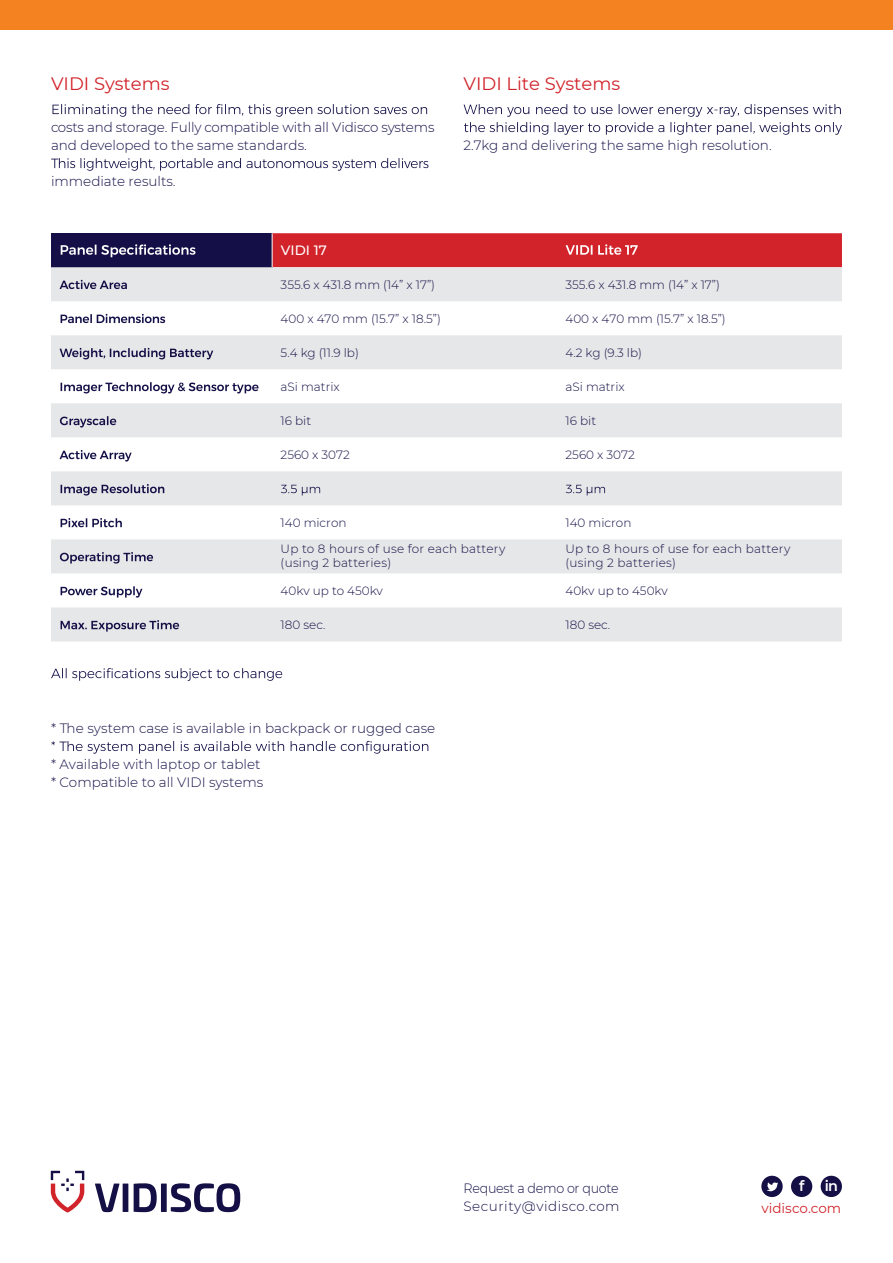
<style>
.page{position:relative;width:893px;height:1263px;background:#fff}
.page>*{position:absolute;margin:0;border:0;box-sizing:border-box;transform-origin:0 0}
.t1{font:18px "Montserrat";color:#d2232a}
.t2{font:600 14.4px "Montserrat";color:#fff}
.t3{font:300 13.5px/18px "Montserrat";color:#141047}
.t4{font:300 13.5px/18px "Montserrat";color:#141047;scale:.94 1}
.t5{font:13.5px "Montserrat";color:#d1232a}
.t6{font:500 13.5px "Montserrat";color:#fff}
.t7{font:300 12px "Montserrat";color:#141047}
.t8{font:300 12px/13.5px "Montserrat";letter-spacing:.02em;color:#141047}
</style>
<div class="page">
<div style="left:0;top:0;width:893px;height:30px;background:#f58220"></div>
<div style="left:51px;top:233px;width:221px;height:34px;background:#141047"></div>
<svg style="left:51px;top:267px;width:791px;height:374px;fill:#e6e7e8"></svg>
<svg style="left:61px;top:244px;width:134px;height:13px"></svg>
<div style="left:272px;top:233px;width:570px;height:34px;background:#d2232a"></div>
<svg style="left:60px;top:280px;width:67px;height:9px"></svg>
<svg style="left:61px;top:314px;width:104px;height:9px"></svg>
<svg style="left:60px;top:348px;width:153px;height:11px;background:#a5a4b6"></svg>
<svg style="left:61px;top:382px;width:197px;height:11px"></svg>
<svg style="left:60px;top:416px;width:56px;height:11px"></svg>
<svg style="left:60px;top:450px;width:72px;height:11px"></svg>
<svg style="left:61px;top:484px;width:103px;height:11px"></svg>
<svg style="left:281px;top:485px;width:39px;height:10px"></svg>
<svg style="left:566px;top:485px;width:39px;height:10px"></svg>
<svg style="left:61px;top:518px;width:61px;height:9px"></svg>
<svg style="left:60px;top:552px;width:93px;height:12px"></svg>
<svg style="left:61px;top:586px;width:81px;height:12px"></svg>
<svg style="left:61px;top:620px;width:118px;height:11px"></svg>
<svg style="left:51px;top:668px;width:231px;height:13px"></svg>
<svg style="left:53px;top:104px;width:374px;height:13px"></svg>
<svg style="left:51px;top:158px;width:377px;height:13px"></svg>
<svg style="left:464px;top:104px;width:378px;height:31px"></svg>
<svg style="left:51px;top:741px;width:377px;height:13px"></svg>
<div style="left:791px;top:1176px;width:21px;height:21px;background:#141046;border-radius:50%"></div>
<div style="left:821px;top:1176px;width:21px;height:21px;background:#141046;border-radius:50%"></div>
<div style="left:761px;top:1176px;width:22px;height:21px;background:#141046;border-radius:50%"></div>
<svg style="left:767px;top:1182px;width:11px;height:9px"></svg>
<svg style="left:95px;top:1183px;width:25px;height:29px"></svg>
<div style="left:123px;top:1183px;width:5px;height:29px;background:#141046"></div>
<svg style="left:134px;top:1183px;width:23px;height:29px"></svg>
<div style="left:161px;top:1183px;width:6px;height:29px;background:#141046"></div>
<svg style="left:171px;top:1183px;width:69px;height:29px"></svg>
<svg style="left:51px;top:1171px;width:33px;height:41px"></svg>
<h1 class="t1" style="left:51px;top:71px;width:120px">VIDI Systems</h1>
<p class="t3" style="left:51px;top:118px;width:385px">costs and storage. Fully compatible with all Vidisco systems and developed to the same standards.</p>
<p class="t3" style="left:51px;top:172px;width:126px">immediate results.</p>
<h1 class="t1" style="left:463px;top:71px;width:158px">VIDI Lite Systems</h1>
<p class="t3" style="left:463px;top:136px;width:310px">2.7kg and delivering the same high resolution.</p>
<p class="t6" style="left:281px;top:240px;width:47px">VIDI 17</p>
<p class="t7" style="left:281px;top:277px;width:156px">355.6 x 431.8 mm (14” x 17”)</p>
<p class="t7" style="left:566px;top:277px;width:156px">355.6 x 431.8 mm (14” x 17”)</p>
<p class="t7" style="left:281px;top:311px;width:162px">400 x 470 mm (15.7” x 18.5”)</p>
<p class="t7" style="left:566px;top:311px;width:162px">400 x 470 mm (15.7” x 18.5”)</p>
<p class="t7" style="left:281px;top:345px;width:80px">5.4 kg (11.9 lb)</p>
<p class="t7" style="left:566px;top:345px;width:78px">4.2 kg (9.3 lb)</p>
<p class="t7" style="left:281px;top:379px;width:61px">aSi matrix</p>
<p class="t7" style="left:566px;top:379px;width:61px">aSi matrix</p>
<p class="t7" style="left:281px;top:413px;width:32px">16 bit</p>
<p class="t7" style="left:566px;top:413px;width:32px">16 bit</p>
<p class="t7" style="left:281px;top:447px;width:71px">2560 x 3072</p>
<p class="t7" style="left:566px;top:447px;width:71px">2560 x 3072</p>
<p class="t7" style="left:281px;top:515px;width:67px">140 micron</p>
<p class="t7" style="left:566px;top:515px;width:67px">140 micron</p>
<p class="t8" style="left:281px;top:542px;width:226px">Up to 8 hours of use for each battery (using 2 batteries)</p>
<p class="t8" style="left:566px;top:542px;width:226px">Up to 8 hours of use for each battery (using 2 batteries)</p>
<p class="t7" style="left:281px;top:583px;width:104px">40kv up to 450kv</p>
<p class="t7" style="left:566px;top:583px;width:104px">40kv up to 450kv</p>
<p class="t7" style="left:281px;top:617px;width:46px">180 sec.</p>
<p class="t7" style="left:566px;top:617px;width:46px">180 sec.</p>
<p class="t3" style="left:51px;top:719px;width:386px">* The system case is available in backpack or rugged case</p>
<p class="t3" style="left:51px;top:755px;width:214px">* Available with laptop or tablet * Compatible to all VIDI systems</p>
<p class="t4" style="left:463px;top:1179px;width:168px">Request a demo or quote<br>Security@vidisco.com</p>
<p class="t2" style="left:799px;top:1176px;width:7px">f</p>
<p class="t2" style="left:825px;top:1176px;width:15px">in</p>
<p class="t5" style="left:761px;top:1199px;width:81px">vidisco.com</p>
</div>
